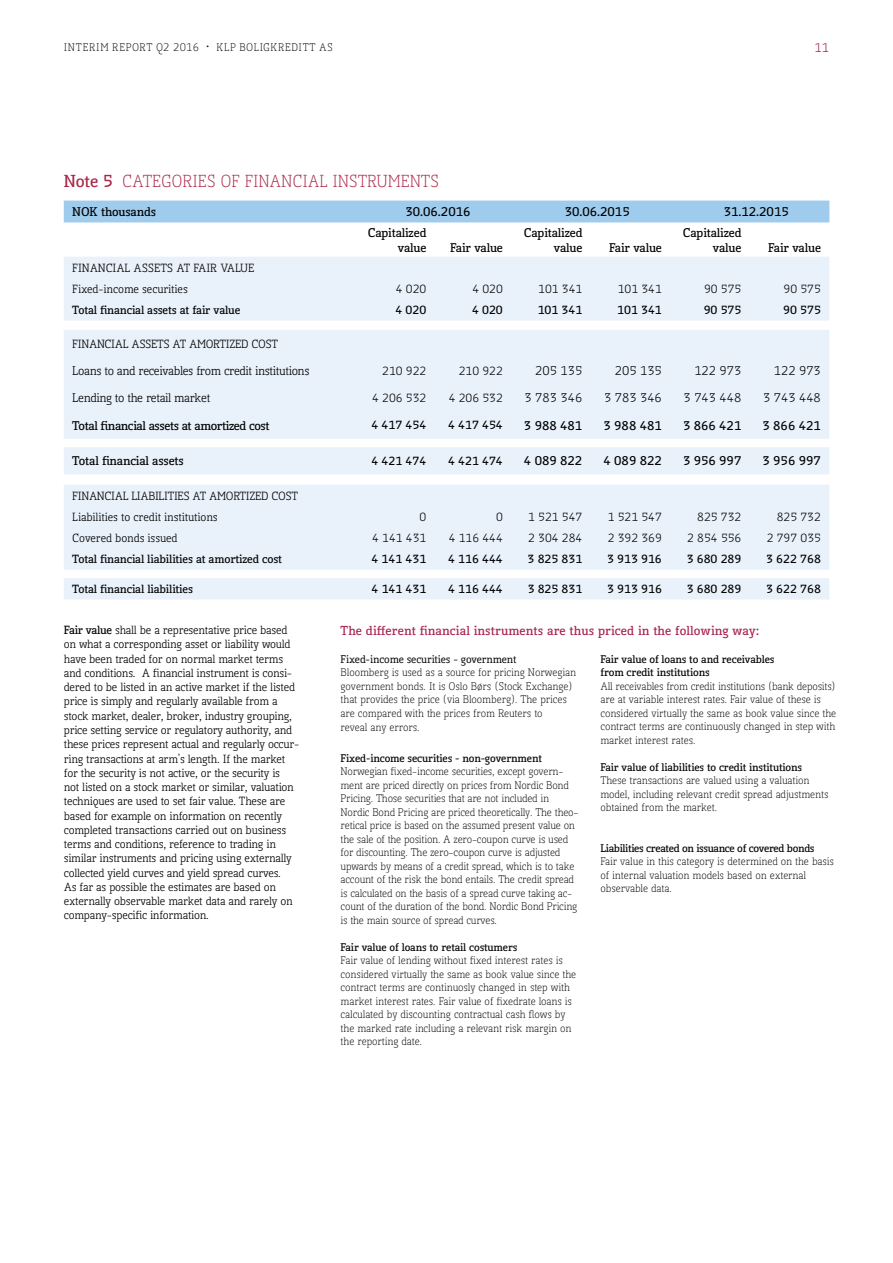
<style>
.page{position:relative;width:893px;height:1263px;background:#fff}
.page>*{position:absolute;margin:0;border:0;box-sizing:border-box;transform-origin:0 0}
.t1{font:300 16.5px "Kofi Pure Serif";color:#a92647}
.t2{font:700 12.3px "Kofi Pure Serif";letter-spacing:.02em;color:#a7214d}
.t3{font:700 12px/15px "Kofi Pure Serif";color:#000;text-align:right}
.t4{font:12px "Kofi Pure Serif";letter-spacing:-.02em;color:#000}
.t5{font:700 12px "Kofi Pure Serif";letter-spacing:-.02em;color:#000}
.t6{font:12px "Kofi Pure Serif";color:#a7214d}
.t7{font:11.25px/14.2px "Kofi Pure Serif";letter-spacing:-.01em;color:#000}
.t8{font:700 11.25px "Kofi Pure Serif";color:#000}
.t9{font:300 10.5px/13.5px "Kofi Pure Serif";color:#000}
.t10{font:700 10.5px/13.5px "Kofi Pure Serif";color:#000}
.t11{font:700 10.5px "Kofi Pure Serif";letter-spacing:-.02em;color:#000}
.t12{font:300 10.5px "Kofi Pure Serif";letter-spacing:.065em;color:#000}
.t13{font:500 10.5px "Kofi Pure Serif";color:#000}
.s1{font-weight:700}
</style>
<div class="page">
<div style="left:64px;top:201px;width:765px;height:22px;background:#9fcbed"></div>
<svg style="left:64px;top:257px;width:765px;height:342px;background:#ebf2fa"></svg>
<p class="t12" style="left:64px;top:40px;width:271px">INTERIM REPORT Q2 2016 • KLP BOLIGKREDITT AS</p>
<p class="t6" style="left:815px;top:40px;width:16px">11</p>
<h1 class="t1" style="left:64px;top:171px;width:377px"><span class="s1">Note 5</span> CATEGORIES OF FINANCIAL INSTRUMENTS</h1>
<p class="t3" style="left:72px;top:204px;width:85px">NOK thousands</p>
<p class="t3" style="left:405px;top:204px;width:67px">30.06.2016</p>
<p class="t3" style="left:565px;top:204px;width:67px">30.06.2015</p>
<p class="t3" style="left:724px;top:204px;width:67px">31.12.2015</p>
<p class="t3" style="left:368px;top:225px;width:60px">Capitalized value</p>
<p class="t3" style="left:524px;top:225px;width:60px">Capitalized value</p>
<p class="t3" style="left:683px;top:225px;width:60px">Capitalized value</p>
<p class="t3" style="left:450px;top:240px;width:54px">Fair value</p>
<p class="t3" style="left:609px;top:240px;width:54px">Fair value</p>
<p class="t3" style="left:768px;top:240px;width:54px">Fair value</p>
<p class="t7" style="left:72px;top:257px;width:184px;line-height:21.3px">FINANCIAL ASSETS AT FAIR VALUE<br>Fixed-income securities</p>
<p class="t7" style="left:396px;top:282px;width:32px">4 020</p>
<p class="t7" style="left:472px;top:282px;width:32px">4 020</p>
<p class="t7" style="left:538px;top:282px;width:46px">101 341</p>
<p class="t7" style="left:618px;top:282px;width:46px">101 341</p>
<p class="t7" style="left:704px;top:282px;width:39px">90 575</p>
<p class="t7" style="left:784px;top:282px;width:39px">90 575</p>
<p class="t8" style="left:72px;top:302px;width:169px">Total financial assets at fair value</p>
<p class="t8" style="left:395px;top:302px;width:32px">4 020</p>
<p class="t8" style="left:472px;top:302px;width:32px">4 020</p>
<p class="t8" style="left:538px;top:302px;width:46px">101 341</p>
<p class="t8" style="left:617px;top:302px;width:46px">101 341</p>
<p class="t8" style="left:704px;top:302px;width:39px">90 575</p>
<p class="t8" style="left:783px;top:302px;width:39px">90 575</p>
<p class="t7" style="left:72px;top:337px;width:207px">FINANCIAL ASSETS AT AMORTIZED COST</p>
<p class="t4" style="left:72px;top:363px;width:239px">Loans to and receivables from credit institutions</p>
<p class="t7" style="left:382px;top:364px;width:46px">210 922</p>
<p class="t7" style="left:459px;top:364px;width:46px">210 922</p>
<p class="t4" style="left:535px;top:363px;width:49px">205 135</p>
<p class="t4" style="left:615px;top:363px;width:49px">205 135</p>
<p class="t4" style="left:694px;top:363px;width:49px">122 973</p>
<p class="t4" style="left:774px;top:363px;width:49px">122 973</p>
<p class="t4" style="left:72px;top:390px;width:139px">Lending to the retail market</p>
<p class="t7" style="left:372px;top:391px;width:56px">4 206 532</p>
<p class="t7" style="left:449px;top:391px;width:56px">4 206 532</p>
<p class="t4" style="left:525px;top:390px;width:59px">3 783 346</p>
<p class="t4" style="left:604px;top:390px;width:59px">3 783 346</p>
<p class="t4" style="left:684px;top:390px;width:59px">3 743 448</p>
<p class="t4" style="left:763px;top:390px;width:59px">3 743 448</p>
<p class="t5" style="left:72px;top:417px;width:199px">Total financial assets at amortized cost</p>
<p class="t8" style="left:372px;top:417px;width:56px">4 417 454</p>
<p class="t8" style="left:448px;top:417px;width:56px">4 417 454</p>
<p class="t3" style="left:524px;top:418px;width:60px">3 988 481</p>
<p class="t3" style="left:603px;top:418px;width:60px">3 988 481</p>
<p class="t3" style="left:683px;top:418px;width:60px">3 866 421</p>
<p class="t3" style="left:762px;top:418px;width:60px">3 866 421</p>
<p class="t3" style="left:72px;top:453px;width:113px">Total financial assets</p>
<p class="t8" style="left:372px;top:453px;width:56px">4 421 474</p>
<p class="t8" style="left:448px;top:453px;width:56px">4 421 474</p>
<p class="t3" style="left:524px;top:454px;width:60px">4 089 822</p>
<p class="t3" style="left:603px;top:454px;width:60px">4 089 822</p>
<p class="t3" style="left:683px;top:454px;width:60px">3 956 997</p>
<p class="t3" style="left:762px;top:454px;width:60px">3 956 997</p>
<p class="t7" style="left:72px;top:485px;width:227px;line-height:21.3px">FINANCIAL LIABILITIES AT AMORTIZED COST<br>Liabilities to credit institutions</p>
<p class="t7" style="left:419px;top:510px;width:8px">0</p>
<p class="t7" style="left:496px;top:510px;width:8px">0</p>
<p class="t7" style="left:528px;top:510px;width:56px">1 521 547</p>
<p class="t7" style="left:608px;top:510px;width:56px">1 521 547</p>
<p class="t7" style="left:697px;top:510px;width:46px">825 732</p>
<p class="t7" style="left:777px;top:510px;width:46px">825 732</p>
<p class="t7" style="left:72px;top:531px;width:107px">Covered bonds issued</p>
<p class="t7" style="left:372px;top:531px;width:56px">4 141 431</p>
<p class="t7" style="left:449px;top:531px;width:56px">4 116 444</p>
<p class="t7" style="left:528px;top:531px;width:56px">2 304 284</p>
<p class="t7" style="left:608px;top:531px;width:56px">2 392 369</p>
<p class="t7" style="left:687px;top:531px;width:56px">2 854 556</p>
<p class="t7" style="left:767px;top:531px;width:56px">2 797 035</p>
<p class="t8" style="left:72px;top:551px;width:211px">Total financial liabilities at amortized cost</p>
<p class="t8" style="left:372px;top:551px;width:56px">4 141 431</p>
<p class="t8" style="left:448px;top:551px;width:56px">4 116 444</p>
<p class="t8" style="left:528px;top:551px;width:56px">3 825 831</p>
<p class="t8" style="left:607px;top:551px;width:56px">3 913 916</p>
<p class="t8" style="left:687px;top:551px;width:56px">3 680 289</p>
<p class="t8" style="left:766px;top:551px;width:56px">3 622 768</p>
<p class="t8" style="left:72px;top:581px;width:122px">Total financial liabilities</p>
<p class="t8" style="left:372px;top:581px;width:56px">4 141 431</p>
<p class="t8" style="left:448px;top:581px;width:56px">4 116 444</p>
<p class="t8" style="left:528px;top:581px;width:56px">3 825 831</p>
<p class="t8" style="left:607px;top:581px;width:56px">3 913 916</p>
<p class="t8" style="left:687px;top:581px;width:56px">3 680 289</p>
<p class="t8" style="left:766px;top:581px;width:56px">3 622 768</p>
<p class="t7" style="left:64px;top:623px;width:237px"><span class="s1">Fair value</span> shall be a representative price based on what a corresponding asset or liability would have been traded for on normal market terms and conditions. A financial instrument is consi&shy;dered to be listed in an active market if the listed price is simply and regularly available from a stock market, dealer, broker, industry grouping, price setting service or regulatory authority, and these prices represent actual and regularly occur&shy;ring transactions at arm’s length. If the market for the security is not active, or the security is<br>not listed on a stock market or similar, valuation techniques are used to set fair value. These are based for example on information on recently completed transactions carried out on business terms and conditions, reference to trading in similar instruments and pricing using externally collected yield curves and yield spread curves.<br>As far as possible the estimates are based on externally observable market data and rarely on company-specific information.</p>
<p class="t2" style="left:341px;top:622px;width:420px">The different financial instruments are thus priced in the following way:</p>
<p class="t10" style="left:600px;top:652px;width:175px">Fair value of loans to and receivables from credit institutions</p>
<p class="t9" style="left:600px;top:679px;width:237px">All receivables from credit institutions (bank deposits) are at variable interest rates. Fair value of these is considered virtually the same as book value since the contract terms are continuously changed in step with market interest rates.</p>
<p class="t10" style="left:600px;top:760px;width:203px">Fair value of liabilities to credit institutions</p>
<p class="t9" style="left:600px;top:774px;width:230px">These transactions are valued using a valuation model, including relevant credit spread adjustments obtained from the market.</p>
<p class="t11" style="left:600px;top:840px;width:215px">Liabilities created on issuance of covered bonds</p>
<p class="t9" style="left:600px;top:855px;width:235px">Fair value in this category is determined on the basis of internal valuation models based on external observable data.</p>
<p class="t13" style="left:341px;top:652px;width:177px">Fixed-income securities - government</p>
<p class="t9" style="left:341px;top:666px;width:237px">Bloomberg is used as a source for pricing Norwegian government bonds. It is Oslo Børs (Stock Exchange) that provides the price (via Bloomberg). The prices are compared with the prices from Reuters to</p>
<p class="t9" style="left:341px;top:721px;width:80px">reveal any errors.</p>
<p class="t10" style="left:341px;top:751px;width:203px">Fixed-income securities - non-government</p>
<p class="t9" style="left:341px;top:765px;width:239px">Norwegian fixed-income securities, except govern&shy;ment are priced directly on prices from Nordic Bond Pricing. Those securities that are not included in Nordic Bond Pricing are priced theoretically. The theo&shy;retical price is based on the assumed present value on the sale of the position. A zero-coupon curve is used for discounting. The zero-coupon curve is adjusted upwards by means of a credit spread, which is to take account of the risk the bond entails. The credit spread is calculated on the basis of a spread curve taking ac&shy;count of the duration of the bond. Nordic Bond Pricing is the main source of spread curves.</p>
<p class="t10" style="left:341px;top:940px;width:178px">Fair value of loans to retail costumers</p>
<p class="t9" style="left:341px;top:954px;width:237px">Fair value of lending without fixed interest rates is considered virtually the same as book value since the contract terms are continuosly changed in step with market interest rates. Fair value of fixedrate loans is calculated by discounting contractual cash flows by the marked rate including a relevant risk margin on the reporting date.</p>
</div>
